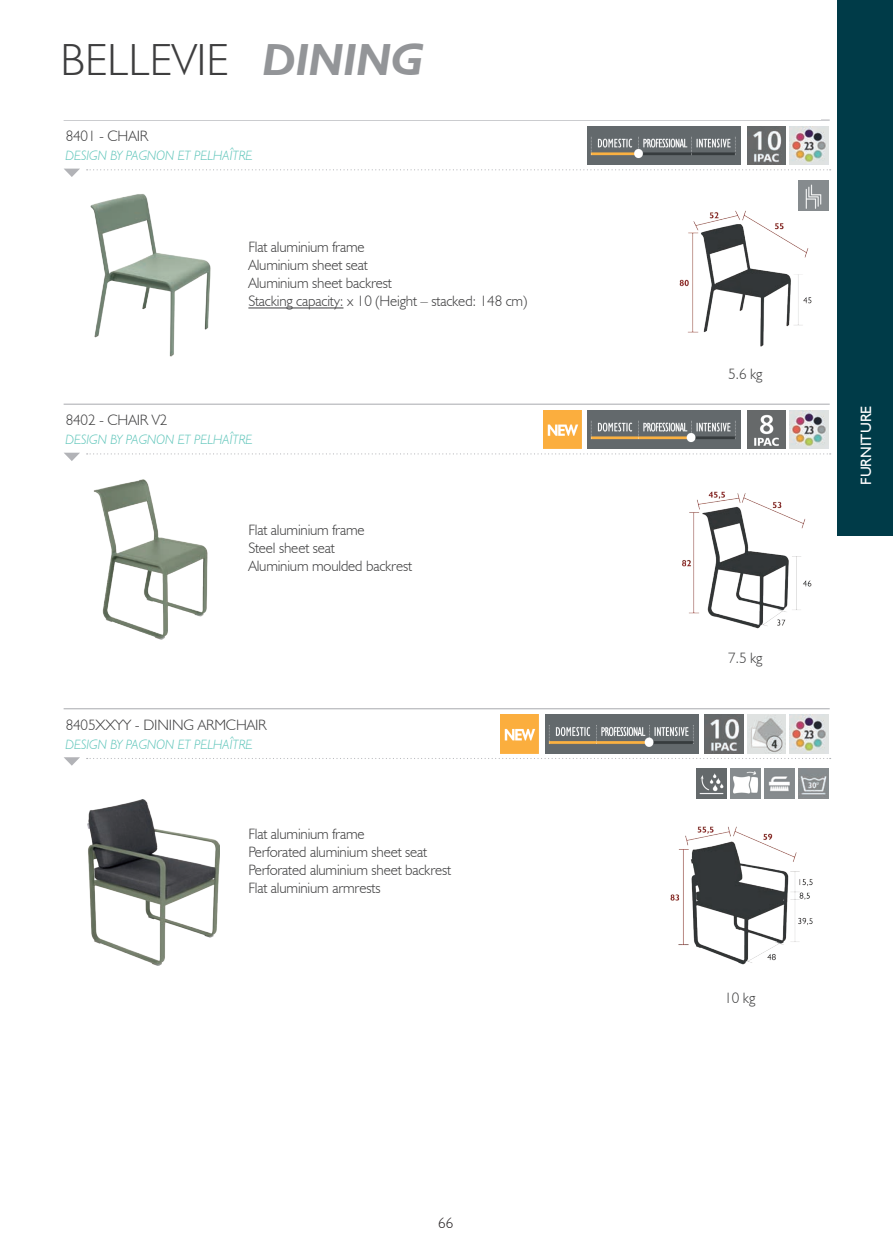
<style>
.page{position:relative;width:893px;height:1251px;background:#fff}
.page>*{position:absolute;margin:0;border:0;box-sizing:border-box;transform-origin:0 0}
.t1{font:300 45px "Humanist 521 BT";color:#3e3e3f}
.t2{font:300 15px/18px "Humanist 521 BT";letter-spacing:-.01em;color:#3e3e3f}
.t3{font:15px "Humanist 521 BT";color:#fff}
.t4{font:300 15px "Humanist 521 BT";color:#231f20}
.t5{font:italic 300 13.5px "Humanist 521 BT";color:#5fc5ba}
.s1{font-weight:700;font-style:italic;color:#939598}
</style>
<div class="page">
<div style="left:838px;top:0;width:55px;height:535px;background:#003b48"></div>
<hr style="left:64px;top:708px;width:766px;height:1px;background:#b2b3b7">
<img style="left:696px;top:768px;width:30px;height:30px">
<img style="left:730px;top:768px;width:30px;height:30px">
<img style="left:764px;top:768px;width:30px;height:30px">
<img style="left:798px;top:768px;width:30px;height:30px">
<img style="left:501px;top:714px;width:38px;height:39px">
<img style="left:545px;top:714px;width:153px;height:39px">
<img style="left:705px;top:714px;width:38px;height:39px">
<img style="left:747px;top:714px;width:39px;height:39px">
<img style="left:790px;top:714px;width:38px;height:39px">
<svg style="left:64px;top:757px;width:16px;height:8px"></svg>
<svg style="left:87px;top:453px;width:744px;height:1px"></svg>
<hr style="left:64px;top:403px;width:766px;height:1px;background:#b2b3b7">
<img style="left:93px;top:479px;width:115px;height:161px">
<img style="left:543px;top:410px;width:38px;height:38px">
<img style="left:588px;top:410px;width:153px;height:38px">
<img style="left:747px;top:410px;width:39px;height:38px">
<img style="left:790px;top:410px;width:38px;height:38px">
<img style="left:682px;top:491px;width:130px;height:138px">
<svg style="left:64px;top:452px;width:16px;height:9px"></svg>
<svg style="left:87px;top:169px;width:744px;height:1px"></svg>
<hr style="left:64px;top:119px;width:766px;height:2px;background:#b2b3b7">
<img style="left:90px;top:194px;width:121px;height:163px">
<hr style="left:248px;top:307px;width:95px;height:1px;background:#3e3e3f">
<img style="left:798px;top:180px;width:30px;height:13px">
<img style="left:588px;top:126px;width:153px;height:38px">
<img style="left:747px;top:126px;width:39px;height:38px">
<img style="left:790px;top:126px;width:38px;height:38px">
<img style="left:679px;top:193px;width:150px;height:154px">
<svg style="left:64px;top:168px;width:16px;height:9px"></svg>
<img style="left:88px;top:799px;width:132px;height:166px">
<img style="left:670px;top:826px;width:143px;height:139px">
<h1 class="t1" style="left:60px;top:32px;width:365px">BELLEVIE <span class="s1">DINING</span></h1>
<p class="t2" style="left:66px;top:127px;width:84px">8401 - CHAIR</p>
<p class="t5" style="left:66px;top:147px;width:188px">DESIGN BY PAGNON ET PELHAÎTRE</p>
<p class="t2" style="left:248px;top:238px;width:280px">Flat aluminium frame<br>Aluminium sheet seat<br>Aluminium sheet backrest<br>Stacking capacity: x 10 (Height – stacked: 148 cm)</p>
<p class="t2" style="left:66px;top:411px;width:103px">8402 - CHAIR V2</p>
<p class="t5" style="left:66px;top:431px;width:188px">DESIGN BY PAGNON ET PELHAÎTRE</p>
<p class="t2" style="left:248px;top:520px;width:165px">Flat aluminium frame<br>Steel sheet seat<br>Aluminium moulded backrest</p>
<p class="t2" style="left:66px;top:715px;width:202px">8405XXYY - DINING ARMCHAIR</p>
<p class="t5" style="left:66px;top:736px;width:188px">DESIGN BY PAGNON ET PELHAÎTRE</p>
<p class="t2" style="left:248px;top:824px;width:204px">Flat aluminium frame<br>Perforated aluminium sheet seat<br>Perforated aluminium sheet backrest<br>Flat aluminium armrests</p>
<p class="t4" style="left:438px;top:1213px;width:17px">66</p>
<p class="t2" style="left:728px;top:364px;width:36px">5.6 kg</p>
<p class="t2" style="left:728px;top:648px;width:36px">7.5 kg</p>
<p class="t3" style="left:857px;top:485px;width:81px;rotate:-90deg">FURNITURE</p>
<p class="t2" style="left:724px;top:988px;width:32px">10 kg</p>
</div>
